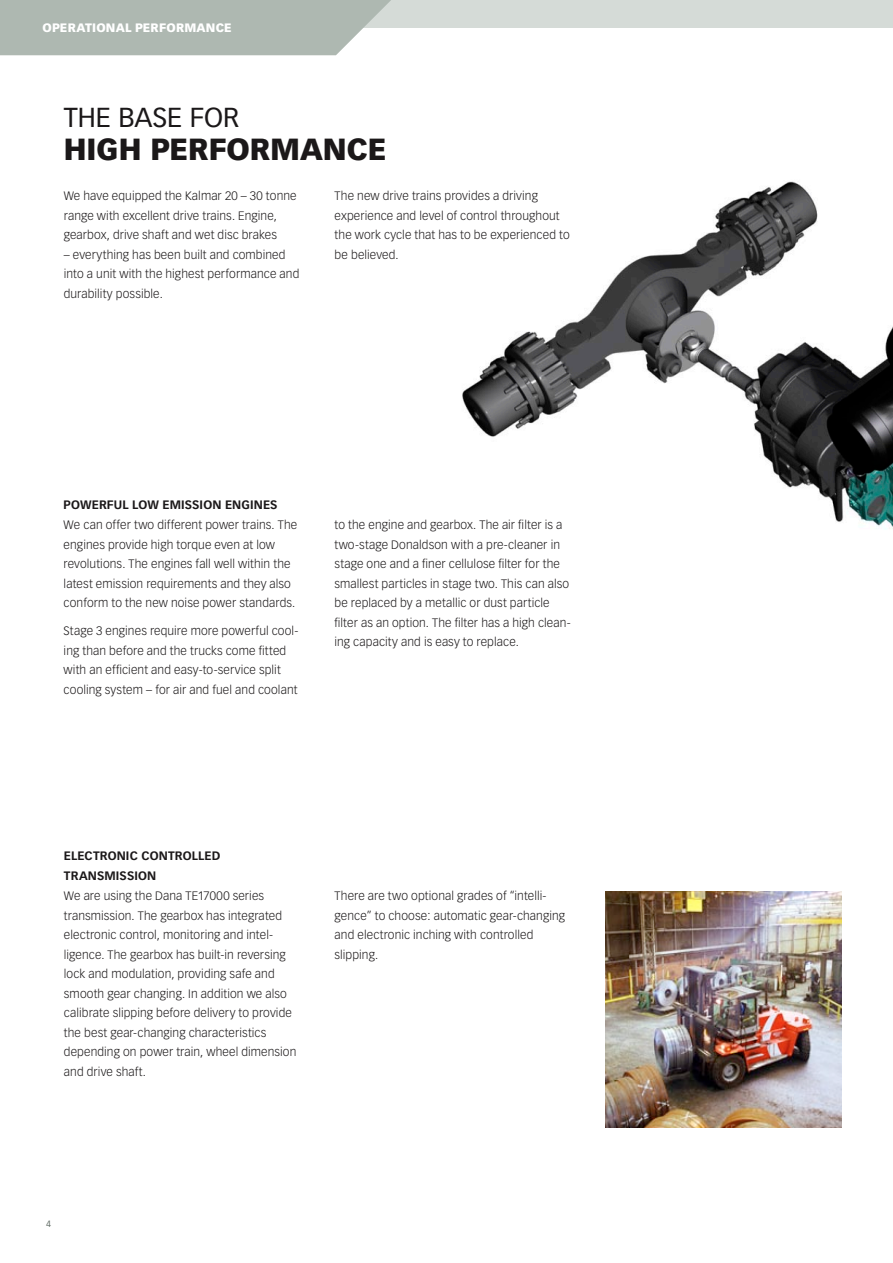
<style>
.page{position:relative;width:893px;height:1263px;background:#fff}
.page>*{position:absolute;margin:0;border:0;box-sizing:border-box;transform-origin:0 0}
.t1{font:900 30px "Vectora LH";color:#1b1819}
.t2{font:27px "Vectora LH";color:#1b1819}
.t3{font:300 12px/19.5px "Vectora LH";letter-spacing:.01em;color:#1b1819}
.t4{font:700 12px/19.5px "Vectora LH";letter-spacing:.01em;color:#1b1819}
.t5{font:900 12px "Vectora LH";color:#fff}
.t6{font:9px "Vectora LH";color:#626d66}
</style>
<div class="page">
<div style="left:336px;top:0;width:557px;height:28px;background:#d5dbd7"></div>
<svg style="left:0;top:0;width:391px;height:55px;background:#b2bcb5"></svg>
<img style="left:462px;top:181px;width:431px;height:348px">
<img style="left:605px;top:891px;width:237px;height:237px">
<p class="t5" style="left:43px;top:20px;width:10px">OPERATIONAL</p>
<p class="t5" style="left:135px;top:20px;width:10px">PERFORMANCE</p>
<h2 class="t2" style="left:64px;top:101px;width:71px">THE BASE</h2>
<h2 class="t2" style="left:190px;top:101px;width:17px">FOR</h2>
<h1 class="t1" style="left:64px;top:130px;width:109px">HIGHPERFORMANCE</h1>
<p class="t3" style="left:64px;top:186px;width:234px">We have equipped the Kalmar 20 – 30 tonne range with excellent drive trains. Engine, gearbox, drive shaft and wet disc brakes</p>
<p class="t3" style="left:64px;top:245px;width:237px">– everything has been built and combined into a unit with the highest performance and durability possible.</p>
<p class="t3" style="left:335px;top:186px;width:237px">The new drive trains provides a driving experience and level of control throughout the work cycle that has to be experienced to be believed.</p>
<p class="t4" style="left:64px;top:495px;width:215px">POWERFUL LOW EMISSION ENGINES</p>
<p class="t3" style="left:64px;top:515px;width:235px">We can offer two different power trains. The engines provide high torque even at low revolutions. The engines fall well within the latest emission requirements and they also conform to the new noise power standards.</p>
<p class="t3" style="left:64px;top:621px;width:236px">Stage 3 engines require more powerful cool&shy;ing than before and the trucks come fitted with an efficient and easy-to-service split cooling system – for air and fuel and coolant</p>
<p class="t3" style="left:334px;top:516px;width:238px">to the engine and gearbox. The air filter is a two-stage Donaldson with a pre-cleaner in stage one and a finer cellulose filter for the smallest particles in stage two. This can also be replaced by a metallic or dust particle filter as an option. The filter has a high clean&shy;ing capacity and is easy to replace.</p>
<p class="t4" style="left:64px;top:846px;width:158px">ELECTRONIC CONTROLLED<br>TRANSMISSION</p>
<p class="t3" style="left:64px;top:886px;width:234px">We are using the Dana TE17000 series transmission. The gearbox has integrated electronic control, monitoring and intel&shy;ligence. The gearbox has built-in reversing lock and modulation, providing safe and smooth gear changing. In addition we also calibrate slipping before delivery to provide the best gear-changing characteristics depending on power train, wheel dimension and drive shaft.</p>
<p class="t3" style="left:335px;top:886px;width:232px">There are two optional grades of “intelli&shy;gence” to choose: automatic gear-changing and electronic inching with controlled slipping.</p>
<p class="t6" style="left:46px;top:1219px;width:7px">4</p>
</div>
